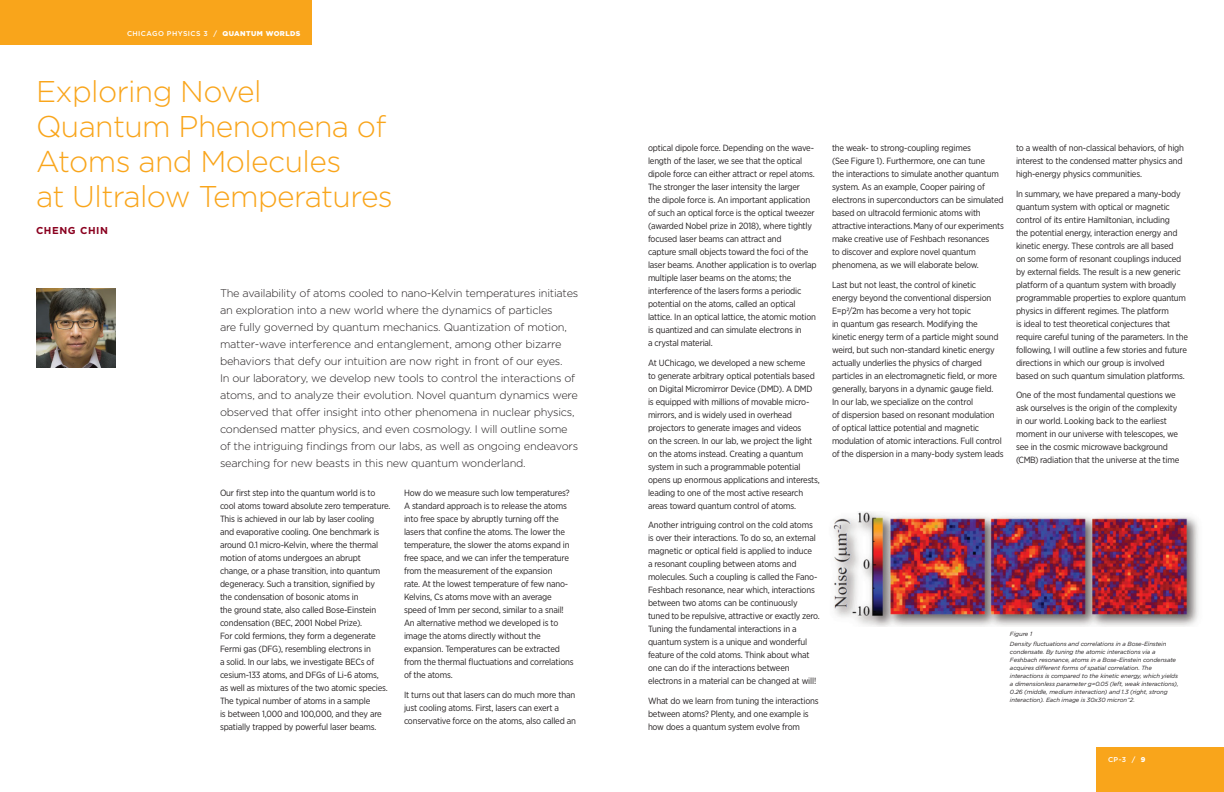
<style>
.page{position:relative;width:1224px;height:792px;background:#fff}
.page>*{position:absolute;margin:0;border:0;box-sizing:border-box;transform-origin:0 0}
.Article_Headers_L{font:300 30px/35px "Gotham";letter-spacing:-.02em;color:#f9a51b}
.Article_Intro_P{font:300 11px/17px "Gotham";letter-spacing:-.02em;color:#231f20}
.Author_Names_bold{font:700 10px "Gotham";letter-spacing:.06em;color:#8a011f}
.Article_Body_1{font:9px/13px "Gotham Narrow";letter-spacing:-.02em;color:#231f20}
.t1{font:500 7px "Gotham";letter-spacing:.06em;color:#fff}
.t2{font:italic 6px/8px "Gotham";letter-spacing:-.02em;color:#231f20}
.s1{font-weight:900}
</style>
<div class="page">
<div style="left:1096px;top:747px;width:128px;height:45px;background:#f9a51b"></div>
<div style="left:0;top:0;width:312px;height:45px;background:#f9a51b"></div>
<img style="left:36px;top:288px;width:80px;height:80px">
<img style="left:833px;top:512px;width:366px;height:114px">
<p class="t1" style="left:127px;top:29px;width:175px">CHICAGO PHYSICS 3 / <span class="s1">QUANTUM WORLDS</span></p>
<p class="Article_Headers_L" style="left:36px;top:73px;width:358px">Exploring Novel<br>Quantum Phenomena of<br>Atoms and Molecules<br>at Ultralow Temperatures</p>
<p class="Author_Names_bold" style="left:36px;top:223px;width:74px">CHENG CHIN</p>
<p class="Article_Intro_P" style="left:220px;top:284px;width:360px">The availability of atoms cooled to nano-Kelvin temperatures initiates an exploration into a new world where the dynamics of particles<br>are fully governed by quantum mechanics. Quantization of motion, matter-wave interference and entanglement, among other bizarre behaviors that defy our intuition are now right in front of our eyes.</p>
<p class="Article_Intro_P" style="left:220px;top:369px;width:359px">In our laboratory, we develop new tools to control the interactions of atoms, and to analyze their evolution. Novel quantum dynamics were observed that offer insight into other phenomena in nuclear physics, condensed matter physics, and even cosmology. I will outline some</p>
<p class="Article_Intro_P" style="left:220px;top:437px;width:360px">of the intriguing findings from our labs, as well as ongoing endeavors searching for new beasts in this new quantum wonderland.</p>
<p class="Article_Body_1" style="left:220px;top:486px;width:172px">Our first step into the quantum world is to cool atoms toward absolute zero temperature.<br>This is achieved in our lab by laser cooling and evaporative cooling. One benchmark is around 0.1 micro-Kelvin, where the thermal motion of atoms undergoes an abrupt change, or a phase transition, into quantum degeneracy. Such a transition, signified by<br>the condensation of bosonic atoms in<br>the ground state, also called Bose-Einstein condensation (BEC, 2001 Nobel Prize).<br>For cold fermions, they form a degenerate Fermi gas (DFG), resembling electrons in<br>a solid. In our labs, we investigate BECs of cesium-133 atoms, and DFGs of Li-6 atoms,<br>as well as mixtures of the two atomic species.<br>The typical number of atoms in a sample<br>is between 1,000 and 100,000, and they are spatially trapped by powerful laser beams.</p>
<p class="Article_Body_1" style="left:404px;top:486px;width:171px">How do we measure such low temperatures?<br>A standard approach is to release the atoms into free space by abruptly turning off the lasers that confine the atoms. The lower the temperature, the slower the atoms expand in free space, and we can infer the temperature from the measurement of the expansion<br>rate. At the lowest temperature of few nano-Kelvins, Cs atoms move with an average speed of 1mm per second, similar to a snail!<br>An alternative method we developed is to image the atoms directly without the expansion. Temperatures can be extracted from the thermal fluctuations and correlations of the atoms.</p>
<p class="Article_Body_1" style="left:404px;top:688px;width:173px">It turns out that lasers can do much more than just cooling atoms. First, lasers can exert a conservative force on the atoms, also called an</p>
<p class="Article_Body_1" style="left:648px;top:141px;width:170px">optical dipole force. Depending on the wave&shy;length of the laser, we see that the optical dipole force can either attract or repel atoms.<br>The stronger the laser intensity the larger<br>the dipole force is. An important application of such an optical force is the optical tweezer (awarded Nobel prize in 2018), where tightly focused laser beams can attract and<br>capture small objects toward the foci of the laser beams. Another application is to overlap multiple laser beams on the atoms; the interference of the lasers forms a periodic potential on the atoms, called an optical lattice. In an optical lattice, the atomic motion is quantized and can simulate electrons in<br>a crystal material.</p>
<p class="Article_Body_1" style="left:648px;top:356px;width:173px">At UChicago, we developed a new scheme<br>to generate arbitrary optical potentials based on Digital Micromirror Device (DMD). A DMD is equipped with millions of movable micro&shy;mirrors, and is widely used in overhead projectors to generate images and videos<br>on the screen. In our lab, we project the light on the atoms instead. Creating a quantum system in such a programmable potential opens up enormous applications and interests, leading to one of the most active research areas toward quantum control of atoms.</p>
<p class="Article_Body_1" style="left:648px;top:518px;width:173px">Another intriguing control on the cold atoms is over their interactions. To do so, an external magnetic or optical field is applied to induce<br>a resonant coupling between atoms and molecules. Such a coupling is called the Fano-Feshbach resonance, near which, interactions between two atoms can be continuously tuned to be repulsive, attractive or exactly zero.<br>Tuning the fundamental interactions in a quantum system is a unique and wonderful feature of the cold atoms. Think about what one can do if the interactions between electrons in a material can be changed at will!</p>
<p class="Article_Body_1" style="left:648px;top:694px;width:172px">What do we learn from tuning the interactions between atoms? Plenty, and one example is how does a quantum system evolve from</p>
<p class="Article_Body_1" style="left:832px;top:141px;width:174px">the weak- to strong-coupling regimes<br>(See Figure 1). Furthermore, one can tune<br>the interactions to simulate another quantum system. As an example, Cooper pairing of electrons in superconductors can be simulated based on ultracold fermionic atoms with attractive interactions. Many of our experiments make creative use of Feshbach resonances<br>to discover and explore novel quantum phenomena, as we will elaborate below.</p>
<p class="Article_Body_1" style="left:832px;top:278px;width:173px">Last but not least, the control of kinetic energy beyond the conventional dispersion E=p2/2m has become a very hot topic<br>in quantum gas research. Modifying the kinetic energy term of a particle might sound weird, but such non-standard kinetic energy actually underlies the physics of charged particles in an electromagnetic field, or more generally, baryons in a dynamic gauge field.<br>In our lab, we specialize on the control<br>of dispersion based on resonant modulation of optical lattice potential and magnetic modulation of atomic interactions. Full control of the dispersion in a many-body system leads</p>
<p class="Article_Body_1" style="left:1016px;top:141px;width:170px">to a wealth of non-classical behaviors, of high interest to the condensed matter physics and high-energy physics communities.</p>
<p class="Article_Body_1" style="left:1016px;top:187px;width:174px">In summary, we have prepared a many-body quantum system with optical or magnetic control of its entire Hamiltonian, including<br>the potential energy, interaction energy and kinetic energy. These controls are all based<br>on some form of resonant couplings induced by external fields. The result is a new generic platform of a quantum system with broadly programmable properties to explore quantum physics in different regimes. The platform<br>is ideal to test theoretical conjectures that require careful tuning of the parameters. In the following, I will outline a few stories and future directions in which our group is involved based on such quantum simulation platforms.</p>
<p class="Article_Body_1" style="left:1016px;top:388px;width:165px">One of the most fundamental questions we ask ourselves is the origin of the complexity in our world. Looking back to the earliest moment in our universe with telescopes, we see in the cosmic microwave background (CMB) radiation that the universe at the time</p>
<p class="t2" style="left:1010px;top:630px;width:24px">Figure 1</p>
<p class="t2" style="left:1010px;top:640px;width:170px">Density fluctuations and correlations in a Bose-Einstein condensate. By tuning the atomic interactions via a Feshbach resonance, atoms in a Bose-Einstein condensate acquires different forms of spatial correlation. The interactions is compared to the kinetic energy, which yields a dimensionless parameter g=0.05 (left, weak interactions), 0.26 (middle, medium interaction) and 1.3 (right, strong interaction). Each image is 30x30 micron^2.</p>
<p class="t1" style="left:1108px;top:755px;width:39px">CP-3 / <span class="s1">9</span></p>
</div>
